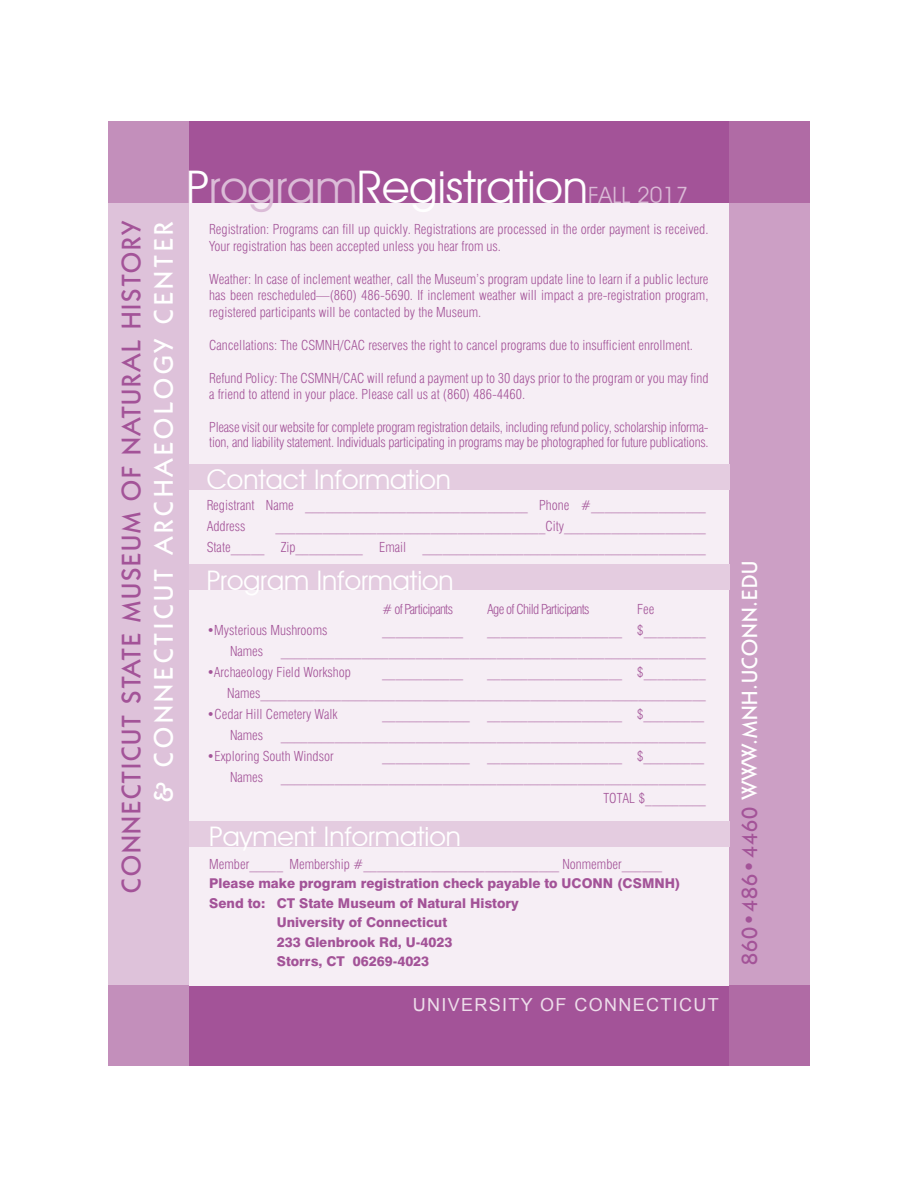
<style>
.page{position:relative;width:918px;height:1188px;background:#fff}
.page>*{position:absolute;margin:0;border:0;box-sizing:border-box;transform-origin:0 0}
.t1{font:45px "Avant Garde IT Cby BT";color:#fff}
.t2{font:27px "Avant Garde IT Cby BT";color:#fff}
.t3{font:500 27px "Kabel IT Cby BT";letter-spacing:.075em;color:#a35398}
.t4{font:500 27px "Kabel IT Cby BT";letter-spacing:.15em;color:#fff}
.t5{font:500 22.05px "Kabel IT Cby BT";letter-spacing:.05em;color:#fff}
.t6{font:18px "Arial";letter-spacing:.075em;color:#edddea}
.t7{font:300 condensed 13.5px/21px "Swiss 721 BT";color:#a35398}
.t8{font:300 condensed 13.5px/15px "Swiss 721 BT";letter-spacing:-.02em;color:#a35398}
.t9{font:800 13.5px "Swiss 721 BT";color:#a35398}
.t10{font:300 condensed 13.5px "Swiss 721 BT";letter-spacing:-.05em;color:#a35398}
.s1{color:#dbbcd7}
.s2{font-size:22.5px;color:#dabad6}
.s3{color:#a35398}
</style>
<div class="page">
<div style="left:108px;top:122px;width:702px;height:81px;background:#a35398"></div>
<div style="left:108px;top:986px;width:702px;height:80px;background:#a35398"></div>
<svg style="left:729px;top:122px;width:81px;height:944px;background:#c796bf"></svg>
<svg style="left:108px;top:122px;width:81px;height:944px;background:#d9b9d4"></svg>
<div style="left:189px;top:203px;width:540px;height:783px;background:#f6eef5"></div>
<div style="left:189px;top:464px;width:541px;height:25px;background:#e4cce0"></div>
<div style="left:189px;top:821px;width:540px;height:26px;background:#e4cce0"></div>
<div style="left:189px;top:564px;width:540px;height:25px;background:#e4cce0"></div>
<h2 class="t3" style="left:114px;top:893px;width:674px;rotate:-90deg">CONNECTICUT STATE MUSEUM OF NATURAL HISTORY</h2>
<h2 class="t4" style="left:147px;top:802px;width:582px;rotate:-90deg">&amp; CONNECTICUT ARCHAEOLOGY CENTER</h2>
<h1 class="t1" style="left:186px;top:160px;width:503px">P<span class="s1">rogram</span>Registration<span class="s2">FALL 2017</span></h1>
<p class="t7" style="left:209px;top:221px;width:501px;line-height:16.5px">Registration: Programs can fill up quickly. Registrations are processed in the order payment is received.<br>Your registration has been accepted unless you hear from us.</p>
<p class="t7" style="left:209px;top:271px;width:501px;line-height:16.5px;text-align:justify">Weather: In case of inclement weather, call the Museum’s program update line to learn if a public lecture has been rescheduled—(860) 486-5690. If inclement weather will impact a pre-registration program, registered participants will be contacted by the Museum.</p>
<p class="t7" style="left:209px;top:334px;width:485px">Cancellations: The CSMNH/CAC reserves the right to cancel programs due to insufficient enrollment.</p>
<p class="t7" style="left:209px;top:370px;width:501px;line-height:16.5px">Refund Policy: The CSMNH/CAC will refund a payment up to 30 days prior to the program or you may find a friend to attend in your place. Please call us at (860) 486-4460.</p>
<p class="t8" style="left:209px;top:420px;width:501px">Please visit our website for complete program registration details, including refund policy, scholarship informa&shy;tion, and liability statement. Individuals participating in programs may be photographed for future publications.</p>
<h2 class="t2" style="left:207px;top:463px;width:246px">Contact Information</h2>
<p class="t7" style="left:207px;top:495px;width:501px">Registrant Name _________________________________ Phone #_________________<br>Address</p>
<p class="t7" style="left:207px;top:516px;width:501px;text-align:right">________________________________________City_____________________<br>State_____ Zip__________ Email __________________________________________</p>
<h2 class="t2" style="left:207px;top:564px;width:248px">Program Information</h2>
<p class="t10" style="left:382px;top:601px;width:72px"># of Participants</p>
<p class="t10" style="left:487px;top:601px;width:104px">Age of Child Participants</p>
<p class="t7" style="left:637px;top:599px;width:19px">Fee</p>
<p class="t7" style="left:207px;top:620px;width:122px">•Mysterious Mushrooms</p>
<p class="t7" style="left:382px;top:620px;width:82px">____________</p>
<p class="t7" style="left:487px;top:620px;width:220px">____________________ $_________</p>
<p class="t7" style="left:230px;top:641px;width:35px">Names</p>
<p class="t7" style="left:281px;top:641px;width:427px">_______________________________________________________________</p>
<p class="t7" style="left:207px;top:662px;width:146px">•Archaeology Field Workshop</p>
<p class="t7" style="left:382px;top:662px;width:82px">____________</p>
<p class="t7" style="left:227px;top:662px;width:480px;text-align:right">____________________ $_________<br>Names__________________________________________________________________</p>
<p class="t7" style="left:207px;top:704px;width:133px">•Cedar Hill Cemetery Walk</p>
<p class="t7" style="left:382px;top:704px;width:89px">_____________</p>
<p class="t7" style="left:487px;top:704px;width:219px">____________________ $_________</p>
<p class="t7" style="left:230px;top:725px;width:35px">Names</p>
<p class="t7" style="left:281px;top:725px;width:427px">_______________________________________________________________</p>
<p class="t7" style="left:207px;top:746px;width:128px">•Exploring South Windsor</p>
<p class="t7" style="left:382px;top:746px;width:89px">_____________</p>
<p class="t7" style="left:487px;top:746px;width:219px">____________________ $_________</p>
<p class="t7" style="left:230px;top:767px;width:35px">Names</p>
<p class="t7" style="left:281px;top:767px;width:427px;text-align:right">_______________________________________________________________<br>TOTAL $_________</p>
<h2 class="t2" style="left:209px;top:820px;width:253px">Payment Information</h2>
<p class="t7" style="left:209px;top:854px;width:454px">Member_____ Membership #_____________________________ Nonmember______</p>
<p class="t9" style="left:209px;top:875px;width:473px">Please make program registration check payable to UCONN (CSMNH)</p>
<p class="t9" style="left:209px;top:895px;width:311px">Send to: CT State Museum of Natural History</p>
<p class="t9" style="left:277px;top:914px;width:172px">University of Connecticut</p>
<p class="t9" style="left:277px;top:934px;width:177px">233 Glenbrook Rd, U-4023</p>
<p class="t9" style="left:277px;top:953px;width:154px">Storrs, CT 06269-4023</p>
<h3 class="t6" style="left:413px;top:993px;width:308px">UNIVERSITY OF CONNECTICUT</h3>
<h3 class="t5" style="left:736px;top:965px;width:406px;rotate:-90deg"><span class="s3">860•486•4460</span> WWW.MNH.UCONN.EDU</h3>
</div>
